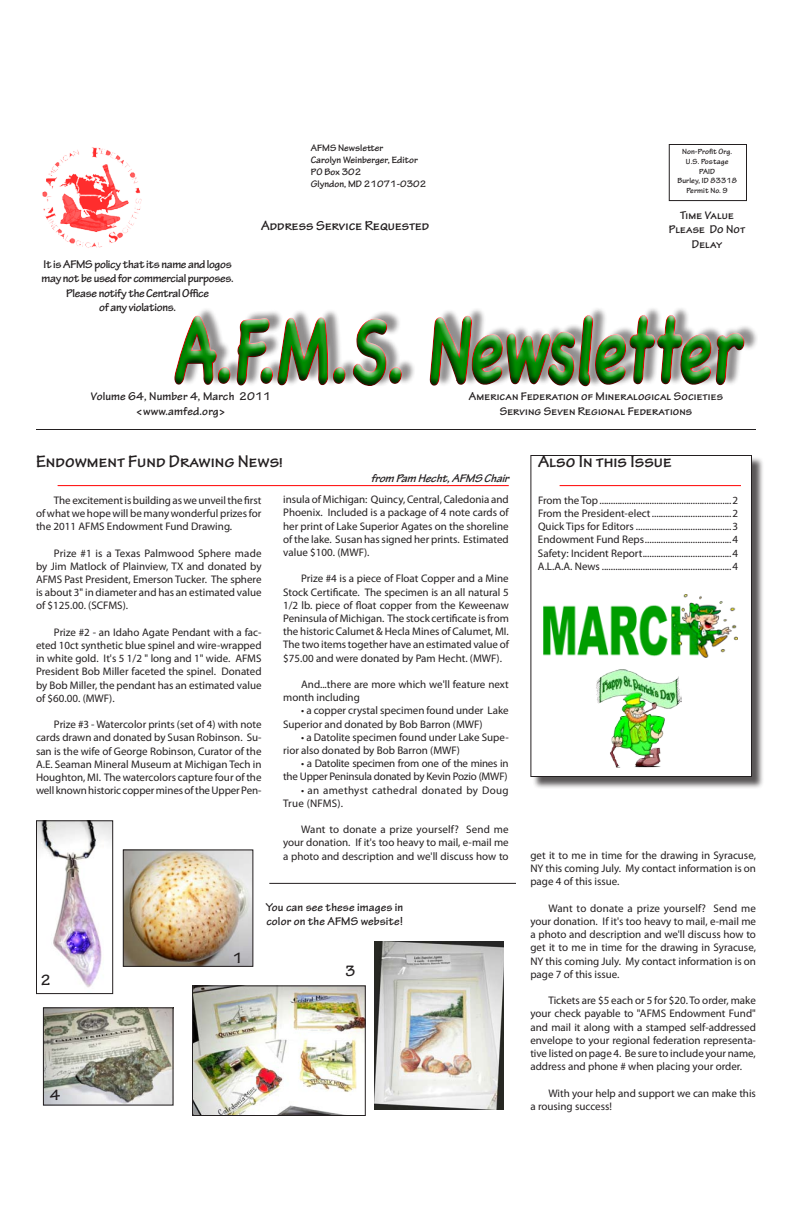
<style>
.page{position:relative;width:792px;height:1224px;background:#fff}
.page>*{position:absolute;margin:0;border:0;box-sizing:border-box;transform-origin:0 0}
.t1{font:700 90px "Chalkboard";color:#008b00;scale:.67 1}
.t2{font:700 18px "Tekton Pro";color:#231f20}
.t3{font:700 16px "Tekton Pro";color:#231f20}
.t4{font:700 14px "Tekton Pro";color:#231f20}
.t5{font:700 12px/14.4px "Tekton Pro";letter-spacing:.01em;color:#231f20;text-align:center}
.t6{font:700 12px/14.4px "Tekton Pro";letter-spacing:-.025em;color:#231f20;text-align:center}
.t7{font:italic 700 12px "Tekton Pro";color:#231f20}
.t8{font:11px/13.2px "Myriad Pro";color:#231f20;text-align:justify}
.t9{font:11px/13.2px "Myriad Pro";letter-spacing:-.02em;color:#231f20;text-align:right}
.t10{font:11px/13.2px "Myriad Pro";letter-spacing:.025em;color:#231f20}
.t11{font:700 10px/12px "Tekton Pro";color:#231f20}
.t12{font:700 8px/9.6px "Tekton Pro";letter-spacing:.01em;color:#231f20;text-align:center}
</style>
<div class="page">
<div style="left:669px;top:144px;width:78px;height:57px;border:1px solid #231f20"></div>
<hr style="left:36px;top:429px;width:720px;height:1px;background:#231f20">
<img style="left:42px;top:147px;width:100px;height:101px">
<div style="left:532px;top:456px;width:232px;height:334px;background:#231f20;opacity:.75"></div>
<div style="left:530px;top:455px;width:222px;height:322px;background:#fff;border:1px solid #231f20"></div>
<hr style="left:560px;top:485px;width:181px;height:1px;background:#f00">
<div style="left:174px;top:307px;width:578px;height:76px;background:#fff;opacity:.75"></div>
<div style="left:167px;top:317px;width:583px;height:77px;background:#231f20;opacity:.75"></div>
<hr style="left:58px;top:485px;width:451px;height:1px;background:#f00">
<img style="left:374px;top:942px;width:130px;height:168px">
<img style="left:194px;top:987px;width:170px;height:127px">
<div style="left:192px;top:985px;width:174px;height:131px;border:1px solid #231f20"></div>
<img style="left:125px;top:851px;width:126px;height:114px">
<div style="left:123px;top:849px;width:130px;height:118px;border:1px solid #231f20"></div>
<img style="left:38px;top:822px;width:73px;height:166px">
<div style="left:36px;top:820px;width:77px;height:174px;border:1px solid #231f20"></div>
<img style="left:45px;top:1009px;width:127px;height:95px">
<div style="left:43px;top:1007px;width:131px;height:99px;border:1px solid #231f20"></div>
<hr style="left:269px;top:883px;width:247px;height:1px;background:#231f20">
<img style="left:543px;top:594px;width:195px;height:64px">
<img style="left:596px;top:669px;width:86px;height:98px">
<p class="t6" style="left:42px;top:257px;width:194px">It is AFMS policy that its name and logos may not be used for commercial purposes.<br>Please notify the Central Office<br>of any violations.</p>
<p class="t11" style="left:311px;top:142px;width:117px">AFMS Newsletter<br>Carolyn Weinberger, Editor<br>PO Box 302<br>Glyndon, MD 21071-0302</p>
<p class="t4" style="left:261px;top:218px;width:170px">Address Service Requested</p>
<p class="t12" style="left:677px;top:147px;width:61px">Non-Profit Org.<br>U.S. Postage<br>PAID<br>Burley, ID 83318<br>Permit No. 9</p>
<p class="t5" style="left:669px;top:208px;width:78px">Time Value<br>Please Do Not<br>Delay</p>
<h1 class="t1" style="left:174px;top:297px;width:868px">A.F.M.S. Newsletter</h1>
<p class="t5" style="left:91px;top:389px;width:182px">Volume 64, Number 4, March 2011 &lt;www.amfed.org&gt;</p>
<h2 class="t2" style="left:36px;top:451px;width:248px">Endowment Fund Drawing News!</h2>
<p class="t5" style="left:469px;top:389px;width:256px">American Federation of Mineralogical Societies<br>Serving Seven Regional Federations</p>
<p class="t7" style="left:371px;top:471px;width:143px">from Pam Hecht,AFMS Chair</p>
<h2 class="t2" style="left:538px;top:451px;width:135px">Also In this Issue</h2>
<p class="t8" style="left:36px;top:493px;width:227px;text-indent:18px">The excitement is building as we unveil the first of what we hope will be many wonderful prizes for the 2011 AFMS Endowment Fund Drawing.</p>
<p class="t8" style="left:36px;top:546px;width:227px;text-indent:18px">Prize #1 is a Texas Palmwood Sphere made by Jim Matlock of Plainview, TX and donated by AFMS Past President, Emerson Tucker. The sphere is about 3" in diameter and has an estimated value of $125.00. (SCFMS).</p>
<p class="t8" style="left:36px;top:625px;width:227px;text-indent:18px">Prize #2 - an Idaho Agate Pendant with a fac&shy;eted 10ct synthetic blue spinel and wire-wrapped in white gold. It's 5 1/2 " long and 1" wide. AFMS President Bob Miller faceted the spinel. Donated by Bob Miller, the pendant has an estimated value of $60.00. (MWF).</p>
<p class="t8" style="left:36px;top:718px;width:227px;text-indent:18px">Prize #3 - Watercolor prints (set of 4) with note cards drawn and donated by Susan Robinson. Su&shy;san is the wife of George Robinson, Curator of the A.E. Seaman Mineral Museum at Michigan Tech in Houghton, MI. The watercolors capture four of the well known historic copper mines of the Upper Pen-</p>
<p class="t8" style="left:283px;top:493px;width:227px">insula of Michigan: Quincy, Central, Caledonia and Phoenix. Included is a package of 4 note cards of her print of Lake Superior Agates on the shoreline of the lake. Susan has signed her prints. Estimated value $100. (MWF).</p>
<p class="t8" style="left:283px;top:572px;width:227px;text-indent:18px">Prize #4 is a piece of Float Copper and a Mine Stock Certificate. The specimen is an all natural 5<br>1/2 lb. piece of float copper from the Keweenaw Peninsula of Michigan. The stock certificate is from the historic Calumet &amp; Hecla Mines of Calumet, MI.<br>The two items together have an estimated value of $75.00 and were donated by Pam Hecht. (MWF).</p>
<p class="t8" style="left:283px;top:678px;width:227px;text-indent:18px">And...there are more which we'll feature next month including</p>
<p class="t8" style="left:283px;top:704px;width:227px;text-indent:18px">• a copper crystal specimen found under Lake<br>Superior and donated by Bob Barron (MWF)</p>
<p class="t8" style="left:283px;top:730px;width:227px;text-indent:18px">• a Datolite specimen found under Lake Supe&shy;rior also donated by Bob Barron (MWF)</p>
<p class="t9" style="left:283px;top:757px;width:227px">• a Datolite specimen from one of the mines in<br>the Upper Peninsula donated by Kevin Pozio (MWF)</p>
<p class="t10" style="left:283px;top:783px;width:227px;text-indent:18px">• an amethyst cathedral donated by Doug<br>True (NFMS).</p>
<p class="t8" style="left:283px;top:823px;width:227px;text-indent:18px">Want to donate a prize yourself? Send me your donation. If it's too heavy to mail, e-mail me a photo and description and we'll discuss how to</p>
<h3 class="t3" style="left:41px;top:971px;width:12px">2</h3>
<h3 class="t3" style="left:50px;top:1085px;width:12px">4</h3>
<h3 class="t3" style="left:233px;top:948px;width:12px">1</h3>
<p class="t5" style="left:266px;top:900px;width:139px;text-align:left">You can see these images in color on the AFMS website!</p>
<h3 class="t3" style="left:345px;top:961px;width:12px">3</h3>
<p class="t8" style="left:538px;top:493px;width:202px">From the Top..........................................................2<br>From the President-elect...................................2<br>Quick Tips for Editors ..........................................3<br>Endowment Fund Reps......................................4<br>Safety: Incident Report.......................................4<br>A.L.A.A. News .........................................................4</p>
<p class="t8" style="left:530px;top:849px;width:227px">get it to me in time for the drawing in Syracuse, NY this coming July. My contact information is on page 4 of this issue.</p>
<p class="t8" style="left:530px;top:901px;width:227px;text-indent:18px">Want to donate a prize yourself? Send me your donation. If it's too heavy to mail, e-mail me a photo and description and we'll discuss how to get it to me in time for the drawing in Syracuse, NY this coming July. My contact information is on page 7 of this issue.</p>
<p class="t8" style="left:530px;top:994px;width:227px;text-indent:18px">Tickets are $5 each or 5 for $20. To order, make your check payable to "AFMS Endowment Fund" and mail it along with a stamped self-addressed envelope to your regional federation representa&shy;tive listed on page 4. Be sure to include your name, address and phone # when placing your order.</p>
<p class="t8" style="left:530px;top:1086px;width:227px;text-indent:18px">With your help and support we can make this a rousing success!</p>
</div>
